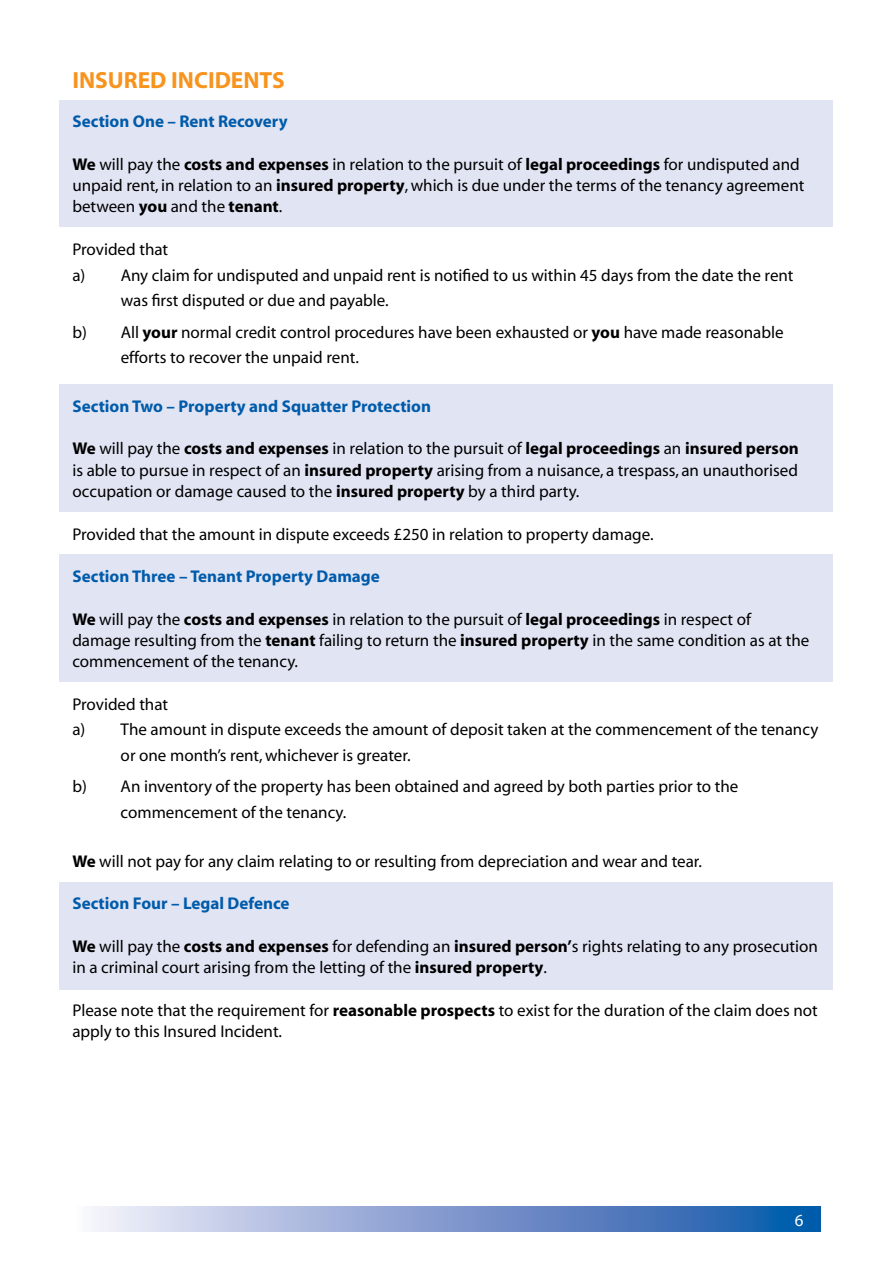
<style>
.page{position:relative;width:893px;height:1263px;background:#fff}
.page>*{position:absolute;margin:0;border:0;box-sizing:border-box;transform-origin:0 0}
.t1{font:700 23.4px "Myriad";color:#f7941e}
.t2{font:17.1px/21.3px "Myriad";color:#000}
.t3{font:700 17.1px "Myriad";color:#005baa}
.t4{font:17.1px "Myriad";color:#fff}
.s1{font-weight:700}
</style>
<div class="page">
<svg style="left:92px;top:1206px;width:729px;height:26px;background:#7e9cce"></svg>
<div style="left:59px;top:100px;width:774px;height:127px;background:#e1e4f3"></div>
<div style="left:59px;top:384px;width:774px;height:128px;background:#e1e4f3"></div>
<div style="left:59px;top:882px;width:774px;height:107px;background:#e1e4f3"></div>
<div style="left:59px;top:554px;width:774px;height:128px;background:#e1e4f3"></div>
<h1 class="t1" style="left:72px;top:68px;width:22px">INSU</h1>
<h1 class="t1" style="left:124px;top:68px;width:106px">RED INCIDENTS</h1>
<p class="t3" style="left:72px;top:113px;width:217px">Section One – Rent Recovery</p>
<p class="t2" style="left:72px;top:154px;width:733px"><span class="s1">We</span> will pay the <span class="s1">costs and expenses</span> in relation to the pursuit of <span class="s1">legal proceedings</span> for undisputed and unpaid rent, in relation to an <span class="s1">insured property</span>, which is due under the terms of the tenancy agreement between <span class="s1">you</span> and the <span class="s1">tenant</span>.</p>
<p class="t2" style="left:72px;top:239px;width:97px">Provided that</p>
<p class="t2" style="left:72px;top:265px;width:723px">a) Any claim for undisputed and unpaid rent is notified to us within 45 days from the date the rent</p>
<p class="t2" style="left:121px;top:290px;width:270px">was first disputed or due and payable.</p>
<p class="t2" style="left:121px;top:320px;width:664px;line-height:25.5px;text-indent:-48px">b) All <span class="s1">your</span> normal credit control procedures have been exhausted or <span class="s1">you</span> have made reasonable efforts to recover the unpaid rent.</p>
<p class="t3" style="left:72px;top:397px;width:360px">Section Two – Property and Squatter Protection</p>
<p class="t2" style="left:72px;top:439px;width:728px;text-align:justify"><span class="s1">We</span> will pay the <span class="s1">costs and expenses</span> in relation to the pursuit of <span class="s1">legal proceedings</span> an <span class="s1">insured person </span>is able to pursue in respect of an <span class="s1">insured property</span> arising from a nuisance, a trespass, an unauthorised occupation or damage caused to the <span class="s1">insured property</span> by a third party.</p>
<p class="t2" style="left:72px;top:524px;width:583px">Provided that the amount in dispute exceeds £250 in relation to property damage.</p>
<p class="t3" style="left:72px;top:567px;width:309px">Section Three – Tenant Property Damage</p>
<p class="t2" style="left:72px;top:609px;width:739px"><span class="s1">We</span> will pay the <span class="s1">costs and expenses</span> in relation to the pursuit of <span class="s1">legal proceedings</span> in respect of damage resulting from the <span class="s1">tenant</span> failing to return the <span class="s1">insured property</span> in the same condition as at the commencement of the tenancy.</p>
<p class="t2" style="left:72px;top:694px;width:97px">Provided that</p>
<p class="t2" style="left:72px;top:720px;width:747px">a) The amount in dispute exceeds the amount of deposit taken at the commencement of the tenancy</p>
<p class="t2" style="left:121px;top:745px;width:291px">or one month’s rent, whichever is greater.</p>
<p class="t2" style="left:121px;top:775px;width:619px;line-height:25.5px;text-indent:-48px">b) An inventory of the property has been obtained and agreed by both parties prior to the commencement of the tenancy.</p>
<p class="t2" style="left:72px;top:851px;width:631px"><span class="s1">We</span> will not pay for any claim relating to or resulting from depreciation and wear and tear.</p>
<p class="t3" style="left:72px;top:895px;width:219px">Section Four – Legal Defence</p>
<p class="t2" style="left:72px;top:936px;width:747px"><span class="s1">We</span> will pay the <span class="s1">costs and expenses</span> for defending an <span class="s1">insured person’</span>s rights relating to any prosecution in a criminal court arising from the letting of the <span class="s1">insured property</span>.</p>
<p class="t2" style="left:72px;top:1000px;width:747px">Please note that the requirement for <span class="s1">reasonable prospects</span> to exist for the duration of the claim does not apply to this Insured Incident.</p>
<p class="t4" style="left:795px;top:1211px;width:10px">6</p>
</div>
